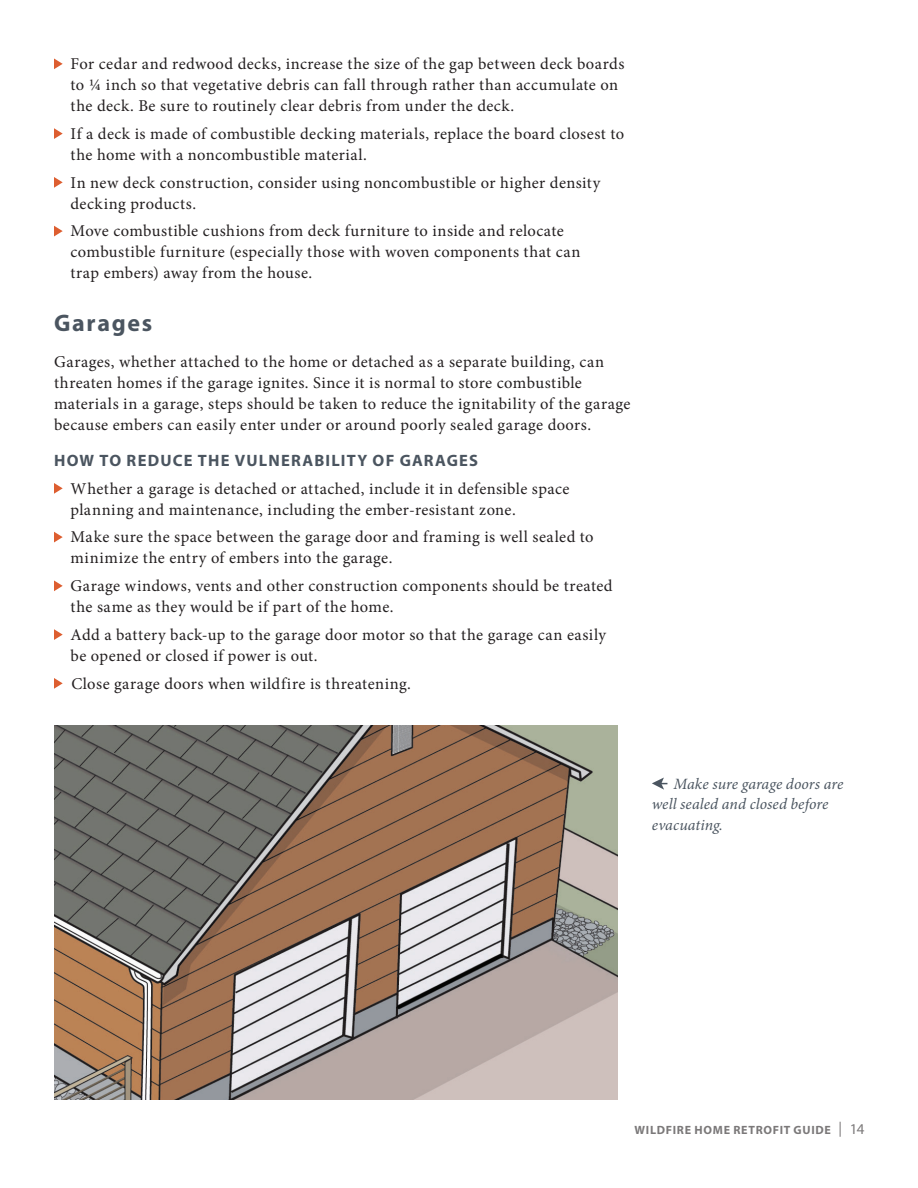
<style>
.page{position:relative;width:918px;height:1188px;background:#fff}
.page>*{position:absolute;margin:0;border:0;box-sizing:border-box;transform-origin:0 0}
.t1{font:700 24px "Myriad Pro";letter-spacing:.07em;color:#4b5560}
.t2{font:16.5px/21px "Minion Pro";letter-spacing:.025em;color:#231f20}
.t3{font:700 16.5px "Myriad Pro";letter-spacing:.075em;color:#4b5560}
.t4{font:italic 15.75px/20.2px "Minion Pro";color:#4b5560}
.t5{font:700 12px "Myriad Pro";letter-spacing:.06em;color:#231f20}
.s1{font-weight:400;font-size:15px}
</style>
<div class="page">
<svg style="left:54px;top:58px;width:9px;height:11px"></svg>
<svg style="left:54px;top:128px;width:9px;height:11px"></svg>
<svg style="left:54px;top:177px;width:9px;height:11px"></svg>
<svg style="left:54px;top:226px;width:9px;height:10px"></svg>
<svg style="left:54px;top:483px;width:9px;height:11px"></svg>
<svg style="left:54px;top:532px;width:9px;height:10px"></svg>
<svg style="left:54px;top:580px;width:9px;height:11px"></svg>
<svg style="left:54px;top:629px;width:9px;height:11px"></svg>
<svg style="left:54px;top:678px;width:9px;height:11px"></svg>
<img style="left:55px;top:725px;width:563px;height:374px">
<svg style="left:652px;top:778px;width:15px;height:12px"></svg>
<p class="t2" style="left:70px;top:54px;width:555px">For cedar and redwood decks, increase the size of the gap between deck boards to ¼ inch so that vegetative debris can fall through rather than accumulate on the deck. Be sure to routinely clear debris from under the deck.</p>
<p class="t2" style="left:70px;top:123px;width:555px">If a deck is made of combustible decking materials, replace the board closest to the home with a noncombustible material.</p>
<p class="t2" style="left:70px;top:172px;width:531px">In new deck construction, consider using noncombustible or higher density decking products.</p>
<p class="t2" style="left:70px;top:221px;width:512px">Move combustible cushions from deck furniture to inside and relocate combustible furniture (especially those with woven components that can trap embers) away from the house.</p>
<h1 class="t1" style="left:54px;top:307px;width:100px">Garages</h1>
<p class="t2" style="left:54px;top:351px;width:578px">Garages, whether attached to the home or detached as a separate building, can threaten homes if the garage ignites. Since it is normal to store combustible materials in a garage, steps should be taken to reduce the ignitability of the garage because embers can easily enter under or around poorly sealed garage doors.</p>
<h2 class="t3" style="left:54px;top:450px;width:426px">HOW TO REDUCE THE VULNERABILITY OF GARAGES</h2>
<p class="t2" style="left:70px;top:478px;width:501px">Whether a garage is detached or attached, include it in defensible space planning and maintenance, including the ember-resistant zone.</p>
<p class="t2" style="left:70px;top:527px;width:525px">Make sure the space between the garage door and framing is well sealed to minimize the entry of embers into the garage.</p>
<p class="t2" style="left:70px;top:576px;width:544px">Garage windows, vents and other construction components should be treated the same as they would be if part of the home.</p>
<p class="t2" style="left:70px;top:624px;width:537px">Add a battery back-up to the garage door motor so that the garage can easily be opened or closed if power is out.</p>
<p class="t2" style="left:71px;top:673px;width:341px">Close garage doors when wildfire is threatening.</p>
<p class="t4" style="left:652px;top:774px;width:193px;text-indent:22px">Make sure garage doors are well sealed and closed before evacuating.</p>
<p class="t5" style="left:635px;top:1122px;width:231px">WILDFIRE HOME RETROFIT GUIDE <span class="s1">| 14</span></p>
</div>
